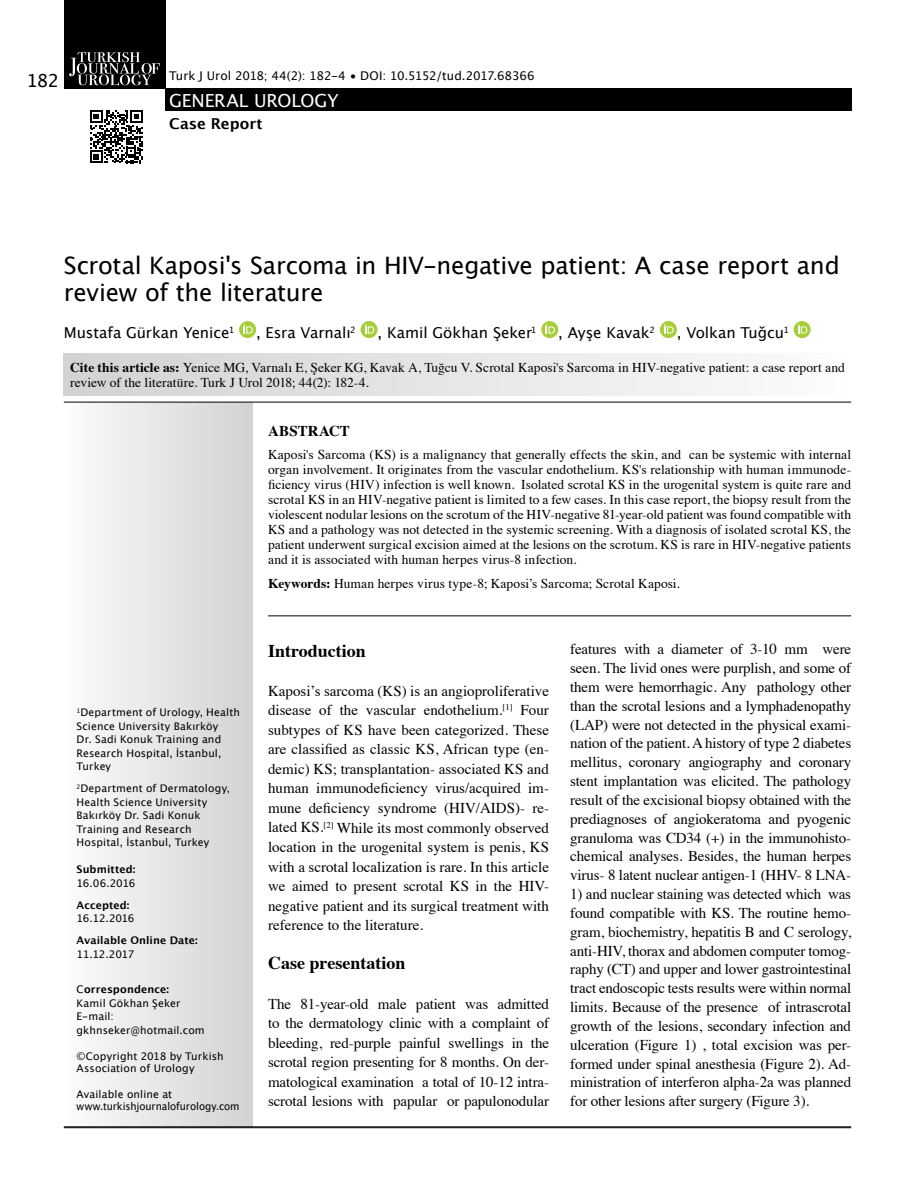
<style>
.page{position:relative;width:915px;height:1191px;background:#fff}
.page>*{position:absolute;margin:0;border:0;box-sizing:border-box;transform-origin:0 0}
.t1{font:24px/27px "Lucida Grande";letter-spacing:-.01em;color:#000}
.t2{font:700 18px "Times";color:#000}
.t3{font:18px "Lucida Grande";letter-spacing:-.01em;color:#fff}
.t4{font:18px "Lucida Grande";color:#000}
.t5{font:15px/19.5px "Times";letter-spacing:-.01em;color:#000;text-align:justify}
.t6{font:15px "Lucida Grande";color:#000}
.t7{font:700 15px "Lucida Grande";color:#000}
.t8{font:700 15px "Times";letter-spacing:.01em;color:#000}
.t9{font:13.5px/15px "Times";letter-spacing:.005em;color:#000;text-align:justify}
.t10{font:12px "Lucida Grande";letter-spacing:-.015em;color:#000}
.t11{font:10.5px/13.5px "Lucida Grande";letter-spacing:.01em;color:#000}
.t12{font:700 10.5px "Lucida Grande";letter-spacing:.01em;color:#000}
.s1{font-weight:700}
</style>
<div class="page">
<div style="left:64px;top:0;width:101px;height:89px;background:#000"></div>
<div style="left:165px;top:88px;width:685px;height:23px;background:#000"></div>
<svg style="left:69px;top:52px;width:91px;height:33px"></svg>
<svg style="left:90px;top:110px;width:53px;height:53px"></svg>
<div style="left:64px;top:402px;width:189px;height:725px;background:linear-gradient(to right,#fcfcfc,#d1d2d4)"></div>
<div style="left:239px;top:321px;width:17px;height:17px;background:#a6ce39;border-radius:50%"></div>
<svg style="left:243px;top:324px;width:10px;height:9px"></svg>
<svg style="left:360px;top:321px;width:17px;height:17px"></svg>
<svg style="left:365px;top:324px;width:9px;height:9px"></svg>
<svg style="left:541px;top:321px;width:17px;height:17px"></svg>
<svg style="left:545px;top:324px;width:10px;height:9px"></svg>
<svg style="left:659px;top:321px;width:17px;height:17px"></svg>
<svg style="left:664px;top:324px;width:9px;height:9px"></svg>
<svg style="left:793px;top:321px;width:17px;height:17px"></svg>
<svg style="left:797px;top:324px;width:10px;height:9px"></svg>
<hr style="left:64px;top:402px;width:786px;height:1px;background:#000">
<hr style="left:64px;top:1127px;width:786px;height:1px;background:#000">
<hr style="left:64px;top:1126px;width:786px;height:1px;background:#000">
<div style="left:64px;top:353px;width:786px;height:43px;background:linear-gradient(to right,#d1d2d4,#fcfcfc)"></div>
<hr style="left:268px;top:615px;width:582px;height:1px;background:#000">
<p class="t4" style="left:26px;top:70px;width:34px">182</p>
<p class="t10" style="left:169px;top:69px;width:367px">Turk J Urol 2018; 44(2): 182-4 • DOI: 10.5152/tud.2017.68366</p>
<p class="t3" style="left:169px;top:90px;width:171px">GENERAL UROLOGY</p>
<p class="t7" style="left:169px;top:112px;width:95px">Case Report</p>
<h1 class="t1" style="left:64px;top:252px;width:777px">Scrotal Kaposi's Sarcoma in HIV-negative patient: A case report and review of the literature</h1>
<p class="t6" style="left:64px;top:324px;width:172px">Mustafa Gürkan Yenice<sup>1</sup></p>
<p class="t6" style="left:256px;top:324px;width:101px">, Esra Varnalı<sup>2</sup></p>
<p class="t6" style="left:377px;top:324px;width:160px">, Kamil Gökhan Şeker<sup>1</sup></p>
<p class="t6" style="left:558px;top:324px;width:98px">, Ayşe Kavak<sup>2</sup></p>
<p class="t6" style="left:676px;top:324px;width:113px">, Volkan Tuğcu<sup>1</sup></p>
<p class="t9" style="left:70px;top:359px;width:775px"><span class="s1">Cite this article as:</span> Yenice MG, Varnalı E, Şeker KG, Kavak A, Tuğcu V. Scrotal Kaposi's Sarcoma in HIV-negative patient: a case report and review of the literatüre. Turk J Urol 2018; 44(2): 182-4.</p>
<p class="t11" style="left:77px;top:705px;width:165px"><sup>1</sup>Department of Urology, Health<br>Science University Bakırköy<br>Dr. Sadi Konuk Training and<br>Research Hospital, İstanbul,<br>Turkey</p>
<p class="t11" style="left:77px;top:781px;width:155px"><sup>2</sup>Department of Dermatology,<br>Health Science University<br>Bakırköy Dr. Sadi Konuk<br>Training and Research<br>Hospital, İstanbul, Turkey</p>
<p class="t12" style="left:77px;top:860px;width:60px">Submitted:</p>
<p class="t11" style="left:77px;top:876px;width:60px">16.06.2016</p>
<p class="t12" style="left:77px;top:896px;width:54px">Accepted:</p>
<p class="t11" style="left:77px;top:911px;width:59px">16.12.2016</p>
<p class="t12" style="left:77px;top:931px;width:123px">Available Online Date:</p>
<p class="t11" style="left:77px;top:947px;width:59px">11.12.2017</p>
<p class="t11" style="left:77px;top:982px;width:130px">C<span class="s1">orrespondence:<br></span>Kamil Gökhan Şeker<br>E-mail: gkhnseker@hotmail.com</p>
<p class="t11" style="left:77px;top:1049px;width:148px;line-height:12.6px">©Copyright 2018 by Turkish<br>Association of Urology</p>
<p class="t11" style="left:77px;top:1087px;width:164px;line-height:12.6px">Available online at www.turkishjournalofurology.com</p>
<p class="t8" style="left:268px;top:416px;width:83px">ABSTRACT</p>
<p class="t9" style="left:268px;top:446px;width:584px">Kaposi's Sarcoma (KS) is a malignancy that generally effects the skin, and can be systemic with internal organ involvement. It originates from the vascular endothelium. KS's relationship with human immunode&shy;ficiency virus (HIV) infection is well known. Isolated scrotal KS in the urogenital system is quite rare and scrotal KS in an HIV-negative patient is limited to a few cases. In this case report, the biopsy result from the violescent nodular lesions on the scrotum of the HIV-negative 81-year-old patient was found compatible with KS and a pathology was not detected in the systemic screening. With a diagnosis of isolated scrotal KS, the patient underwent surgical excision aimed at the lesions on the scrotum. KS is rare in HIV-negative patients and it is associated with human herpes virus-8 infection.</p>
<p class="t9" style="left:268px;top:574px;width:413px"><span class="s1">Keywords:</span> Human herpes virus type-8; Kaposi’s Sarcoma; Scrotal Kaposi.</p>
<p class="t2" style="left:268px;top:633px;width:99px">Introduction</p>
<p class="t5" style="left:268px;top:679px;width:282px">Kaposi’s sarcoma (KS) is an angioproliferative disease of the vascular endothelium.<sup>[1]</sup> Four subtypes of KS have been categorized. These are classified as classic KS, African type (en&shy;demic) KS; transplantation- associated KS and human immunodeficiency virus/acquired im&shy;mune deficiency syndrome (HIV/AIDS)- re&shy;lated KS.<sup>[2]</sup> While its most commonly observed location in the urogenital system is penis, KS with a scrotal localization is rare. In this article we aimed to present scrotal KS in the HIV&shy;negative patient and its surgical treatment with reference to the literature.</p>
<p class="t2" style="left:268px;top:946px;width:139px">Case presentation</p>
<p class="t5" style="left:268px;top:992px;width:282px">The 81-year-old male patient was admitted to the dermatology clinic with a complaint of bleeding, red-purple painful swellings in the scrotal region presenting for 8 months. On der&shy;matological examination a total of 10-12 intra&shy;scrotal lesions with papular or papulonodular</p>
<p class="t5" style="left:570px;top:638px;width:282px;line-height:18.8px">features with a diameter of 3-10 mm were seen. The livid ones were purplish, and some of them were hemorrhagic. Any pathology other than the scrotal lesions and a lymphadenopathy (LAP) were not detected in the physical exami&shy;nation of the patient. A history of type 2 diabetes mellitus, coronary angiography and coronary stent implantation was elicited. The pathology result of the excisional biopsy obtained with the prediagnoses of angiokeratoma and pyogenic granuloma was CD34 (+) in the immunohisto&shy;chemical analyses. Besides, the human herpes virus- 8 latent nuclear antigen-1 (HHV- 8 LNA-</p>
<p class="t5" style="left:570px;top:883px;width:282px;line-height:18.9px">1) and nuclear staining was detected which was found compatible with KS. The routine hemo&shy;gram, biochemistry, hepatitis B and C serology, anti-HIV, thorax and abdomen computer tomog&shy;raphy (CT) and upper and lower gastrointestinal tract endoscopic tests results were within normal limits. Because of the presence of intrascrotal growth of the lesions, secondary infection and ulceration (Figure 1) , total excision was per&shy;formed under spinal anesthesia (Figure 2). Ad&shy;ministration of interferon alpha-2a was planned for other lesions after surgery (Figure 3).</p>
</div>
